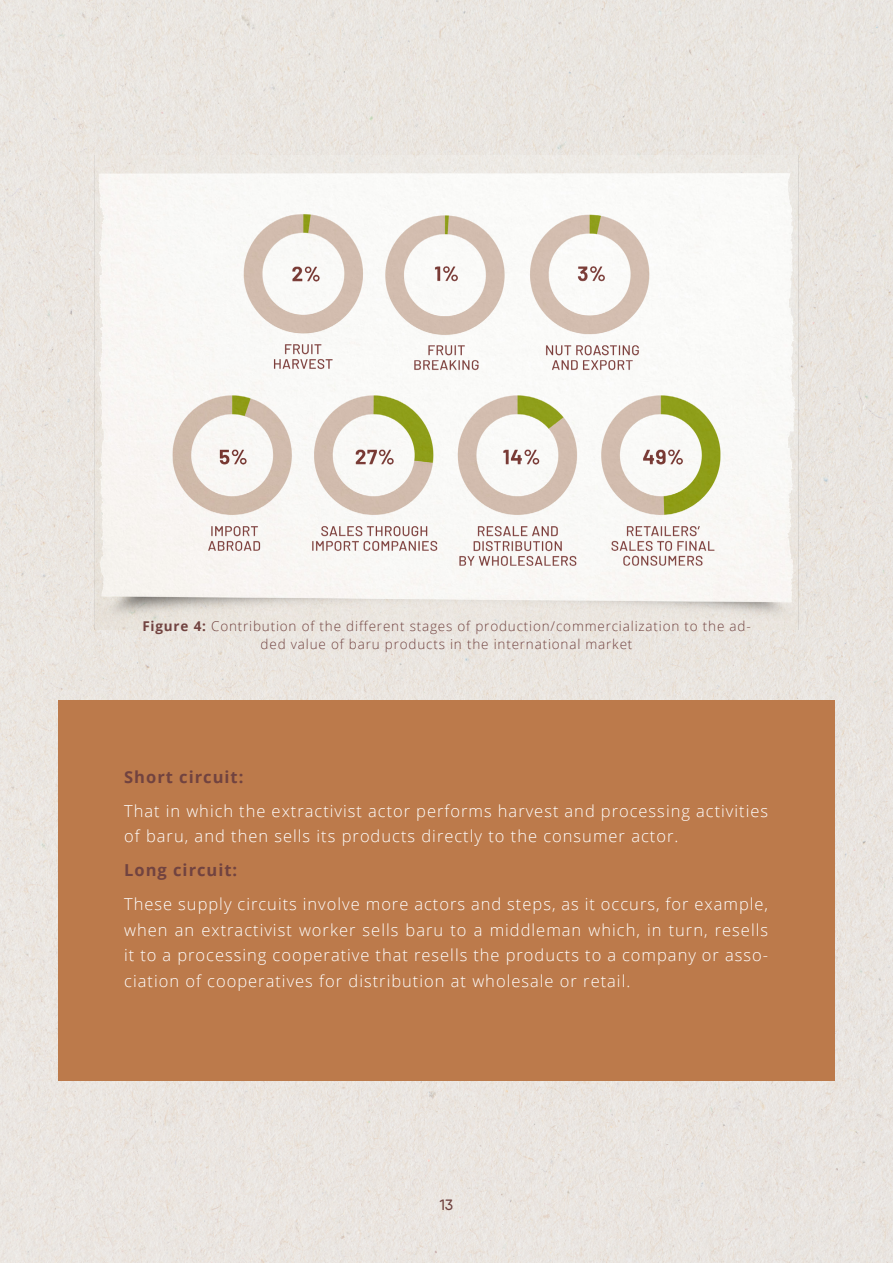
<style>
.page{position:relative;width:893px;height:1263px;background:#eae5e0}
.page>*{position:absolute;margin:0;border:0;box-sizing:border-box;transform-origin:0 0}
.t1{font:300 16.5px/25.5px "Open Sans";letter-spacing:.06em;color:#fff}
.t2{font:700 16.5px "Open Sans";letter-spacing:.06em;color:#714340}
.t3{font:500 15px "Qanelas Soft";color:#714340}
.t4{font:300 13.5px/18px "Open Sans";letter-spacing:.06em;color:#714340;text-align:center}
.s1{font-weight:700}
</style>
<div class="page">
<img style="left:85px;top:156px;width:723px;height:473px">
<div style="left:58px;top:700px;width:777px;height:381px;background:#bc7a4b"></div>
<p class="t4" style="left:142px;top:616px;width:610px"><span class="s1">Figure 4:</span> Contribution of the different stages of production/commercialization to the ad&shy;ded value of baru products in the international market</p>
<p class="t2" style="left:124px;top:765px;width:121px">Short circuit:</p>
<p class="t1" style="left:124px;top:797px;width:645px">That in which the extractivist actor performs harvest and processing activities of baru, and then sells its products directly to the consumer actor.</p>
<p class="t2" style="left:124px;top:858px;width:115px">Long circuit:</p>
<p class="t1" style="left:124px;top:891px;width:645px;text-align:justify">These supply circuits involve more actors and steps, as it occurs, for example, when an extractivist worker sells baru to a middleman which, in turn, resells it to a processing cooperative that resells the products to a company or asso&shy;ciation of cooperatives for distribution at wholesale or retail.</p>
<p class="t3" style="left:440px;top:1196px;width:15px">13</p>
</div>
